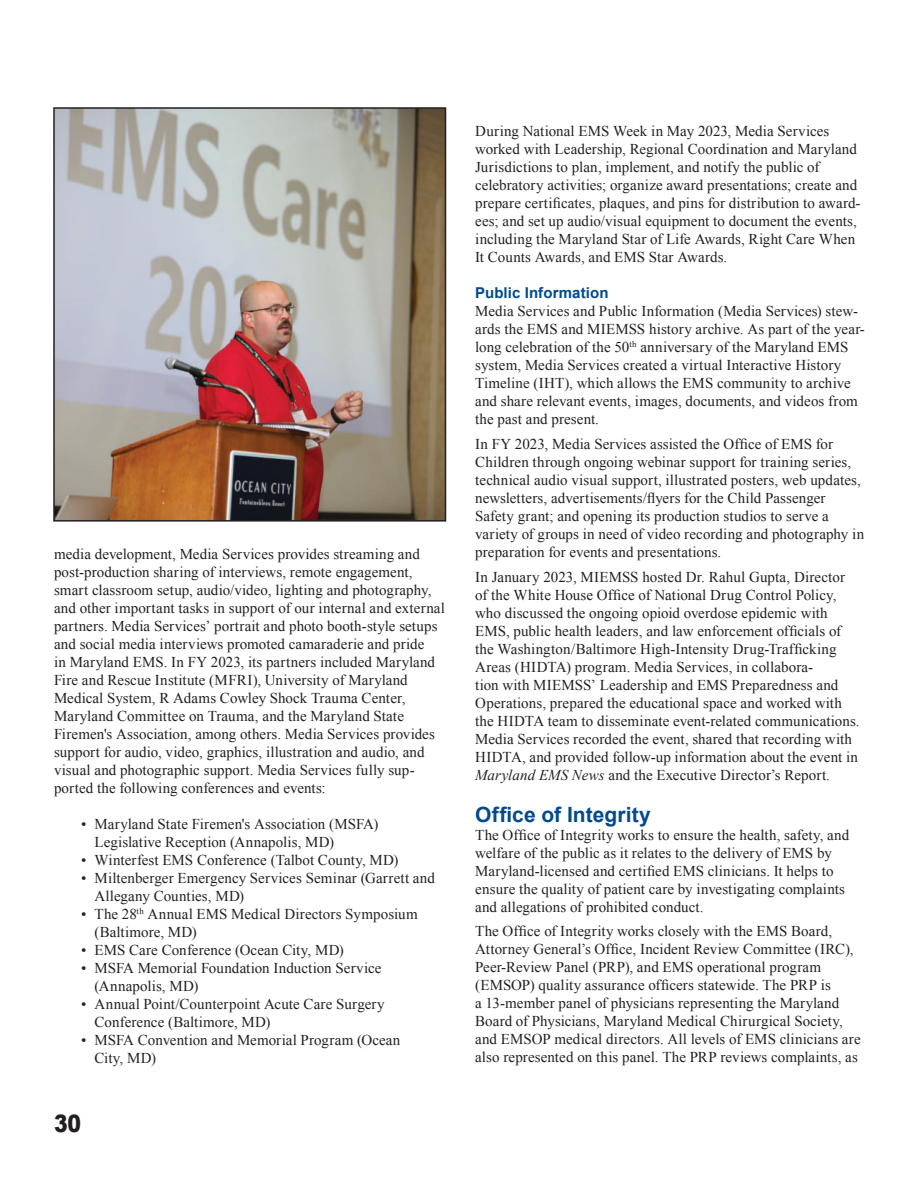
<style>
.page{position:relative;width:918px;height:1188px;background:#fff}
.page>*{position:absolute;margin:0;border:0;box-sizing:border-box;transform-origin:0 0}
.t1{font:900 24px "Arial";color:#231f20;scale:.85 1}
.t2{font:700 21px "Arial";letter-spacing:.005em;color:#004a8d}
.t3{font:15px/18px "Times New Roman";letter-spacing:.005em;color:#231f20}
.t4{font:700 15px "Arial";letter-spacing:.01em;color:#004a8d}
.s1{font-style:italic}
</style>
<div class="page">
<img style="left:56px;top:110px;width:387px;height:409px">
<div style="left:53px;top:107px;width:393px;height:415px;border:2px solid #231f20"></div>
<p class="t3" style="left:54px;top:545px;width:392px">media development, Media Services provides streaming and post-production sharing of interviews, remote engagement, smart classroom setup, audio/video, lighting and photography, and other important tasks in support of our internal and external partners. Media Services’ portrait and photo booth-style setups and social media interviews promoted camaraderie and pride<br>in Maryland EMS. In FY 2023, its partners included Maryland Fire and Rescue Institute (MFRI), University of Maryland Medical System, R Adams Cowley Shock Trauma Center, Maryland Committee on Trauma, and the Maryland State Firemen's Association, among others. Media Services provides support for audio, video, graphics, illustration and audio, and visual and photographic support. Media Services fully sup&shy;ported the following conferences and events:</p>
<p class="t3" style="left:94px;top:815px;width:285px;text-indent:-14px">• Maryland State Firemen's Association (MSFA)<br>Legislative Reception (Annapolis, MD)</p>
<p class="t3" style="left:81px;top:851px;width:319px">• Winterfest EMS Conference (Talbot County, MD)</p>
<p class="t3" style="left:94px;top:869px;width:342px;text-indent:-14px">• Miltenberger Emergency Services Seminar (Garrett and<br>Allegany Counties, MD)</p>
<p class="t3" style="left:94px;top:905px;width:325px;text-indent:-14px">• The 28<sup>th</sup> Annual EMS Medical Directors Symposium (Baltimore, MD)</p>
<p class="t3" style="left:81px;top:941px;width:264px">• EMS Care Conference (Ocean City, MD)</p>
<p class="t3" style="left:94px;top:959px;width:289px;text-indent:-14px">• MSFA Memorial Foundation Induction Service (Annapolis, MD)</p>
<p class="t3" style="left:94px;top:995px;width:292px;text-indent:-14px">• Annual Point/Counterpoint Acute Care Surgery<br>Conference (Baltimore, MD)</p>
<p class="t3" style="left:94px;top:1031px;width:307px;text-indent:-14px">• MSFA Convention and Memorial Program (Ocean<br>City, MD)</p>
<h1 class="t1" style="left:54px;top:1106px;width:34px">30</h1>
<p class="t3" style="left:475px;top:122px;width:387px">During National EMS Week in May 2023, Media Services worked with Leadership, Regional Coordination and Maryland Jurisdictions to plan, implement, and notify the public of celebratory activities; organize award presentations; create and prepare certificates, plaques, and pins for distribution to award&shy;ees; and set up audio/visual equipment to document the events, including the Maryland Star of Life Awards, Right Care When It Counts Awards, and EMS Star Awards.</p>
<p class="t4" style="left:475px;top:283px;width:135px">Public Information</p>
<p class="t3" style="left:475px;top:302px;width:391px">Media Services and Public Information (Media Services) stew&shy;ards the EMS and MIEMSS history archive. As part of the year&shy;long celebration of the 50<sup>th</sup> anniversary of the Maryland EMS system, Media Services created a virtual Interactive History Timeline (IHT), which allows the EMS community to archive and share relevant events, images, documents, and videos from the past and present.</p>
<p class="t3" style="left:475px;top:435px;width:391px">In FY 2023, Media Services assisted the Office of EMS for Children through ongoing webinar support for training series, technical audio visual support, illustrated posters, web updates, newsletters, advertisements/flyers for the Child Passenger Safety grant; and opening its production studios to serve a variety of groups in need of video recording and photography in preparation for events and presentations.</p>
<p class="t3" style="left:475px;top:568px;width:386px">In January 2023, MIEMSS hosted Dr. Rahul Gupta, Director of the White House Office of National Drug Control Policy, who discussed the ongoing opioid overdose epidemic with EMS, public health leaders, and law enforcement officials of the Washington/Baltimore High-Intensity Drug-Trafficking Areas (HIDTA) program. Media Services, in collabora-<br>tion with MIEMSS’ Leadership and EMS Preparedness and Operations, prepared the educational space and worked with the HIDTA team to disseminate event-related communications.<br>Media Services recorded the event, shared that recording with HIDTA, and provided follow-up information about the event in <span class="s1">Maryland EMS News</span> and the Executive Director’s Report.</p>
<h2 class="t2" style="left:475px;top:800px;width:177px">Office of Integrity</h2>
<p class="t3" style="left:475px;top:825px;width:376px">The Office of Integrity works to ensure the health, safety, and welfare of the public as it relates to the delivery of EMS by Maryland-licensed and certified EMS clinicians. It helps to ensure the quality of patient care by investigating complaints and allegations of prohibited conduct.</p>
<p class="t3" style="left:475px;top:922px;width:387px">The Office of Integrity works closely with the EMS Board, Attorney General’s Office, Incident Review Committee (IRC), Peer-Review Panel (PRP), and EMS operational program (EMSOP) quality assurance officers statewide. The PRP is<br>a 13-member panel of physicians representing the Maryland Board of Physicians, Maryland Medical Chirurgical Society, and EMSOP medical directors. All levels of EMS clinicians are also represented on this panel. The PRP reviews complaints, as</p>
</div>
